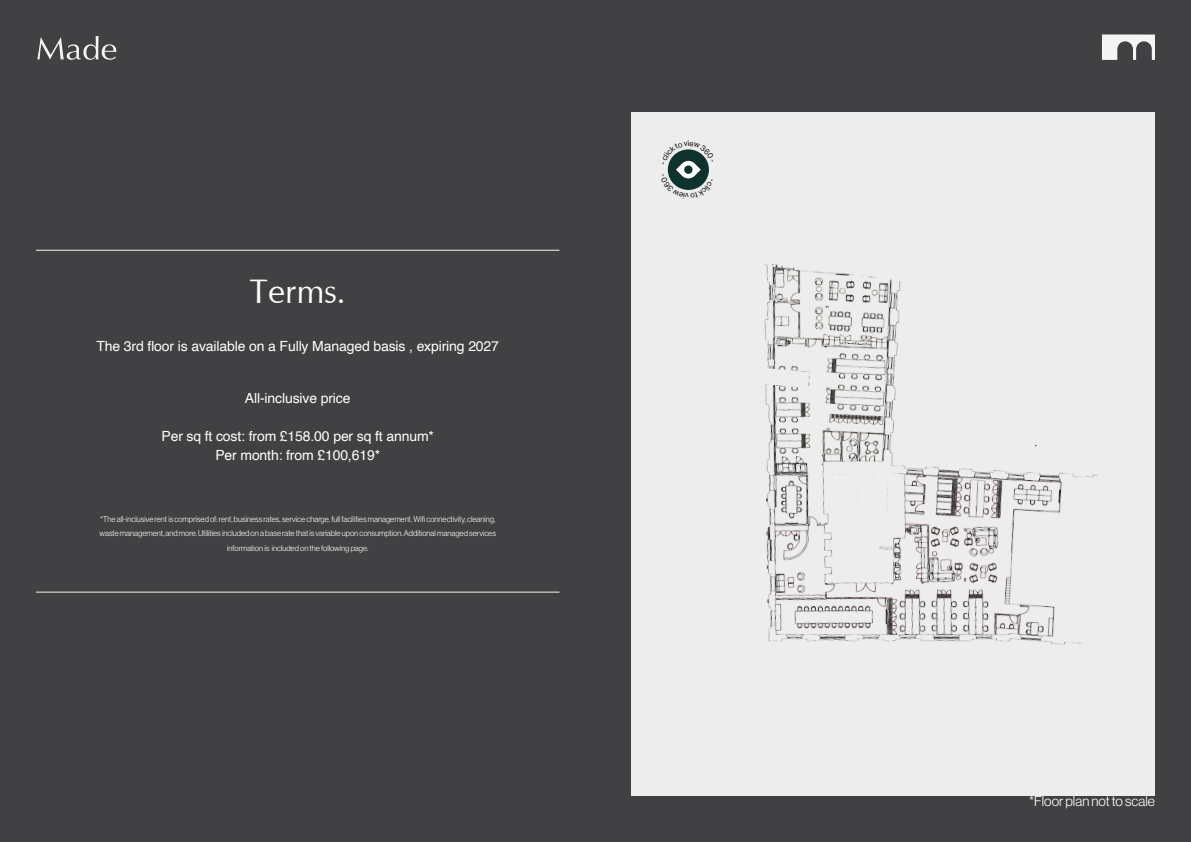
<style>
.page{position:relative;width:1191px;height:842px;background:#414042}
.page>*{position:absolute;margin:0;border:0;box-sizing:border-box;transform-origin:0 0}
.t1{font:34px "Zapf Humanist 601 BT";color:#fff}
.t2{font:14px/19px "Helvetica";letter-spacing:-.01em;color:#fff;text-align:center}
.t3{font:14px "N Haas Grotesk DS Pro 45 Lt";color:#fff}
.t4{font:8.2px/14px "N Haas Grotesk DS Pro 45 Lt";color:#fff}
.t5{font:8px "N Haas Grotesk DS Pro 45 Lt";color:#fff}
.s1{font-size:8px}
</style>
<div class="page">
<hr style="left:36px;top:250px;width:523px;height:1px;background:#f5f5f5">
<hr style="left:36px;top:592px;width:523px;height:1px;background:#f5f5f5">
<svg style="left:37px;top:36px;width:79px;height:24px"></svg>
<div style="left:631px;top:112px;width:524px;height:684px;background:#ededed"></div>
<svg style="left:1102px;top:34px;width:53px;height:26px"></svg>
<img style="left:764px;top:264px;width:334px;height:381px">
<svg style="left:764px;top:366px;width:45px;height:22px"></svg>
<svg style="left:667px;top:149px;width:42px;height:41px"></svg>
<h1 class="t1" style="left:249px;top:270px;width:98px">Terms.</h1>
<h2 class="t2" style="left:96px;top:337px;width:404px">The 3rd floor is available on a Fully Managed basis , expiring 2027</h2>
<h2 class="t2" style="left:245px;top:389px;width:107px">All-inclusive price</h2>
<h2 class="t2" style="left:161px;top:427px;width:274px">Per sq ft cost: from £158.00 per sq ft annum*<br>Per month: from £100,619*</h2>
<p class="t4" style="left:99px;top:512px;width:398px">*The all-inclusive rent is comprised of: rent, business rates, service charge, full facilities management, Wifi connectivity, cleaning, waste management, and more. Utilities included on a base rate that is variable upon consumption. Additional <span class="s1">managed services</span></p>
<p class="t5" style="left:227px;top:543px;width:143px">information is included on the following page.</p>
<h2 class="t3" style="left:1029px;top:793px;width:127px">*Floor plan not to scale</h2>
</div>
